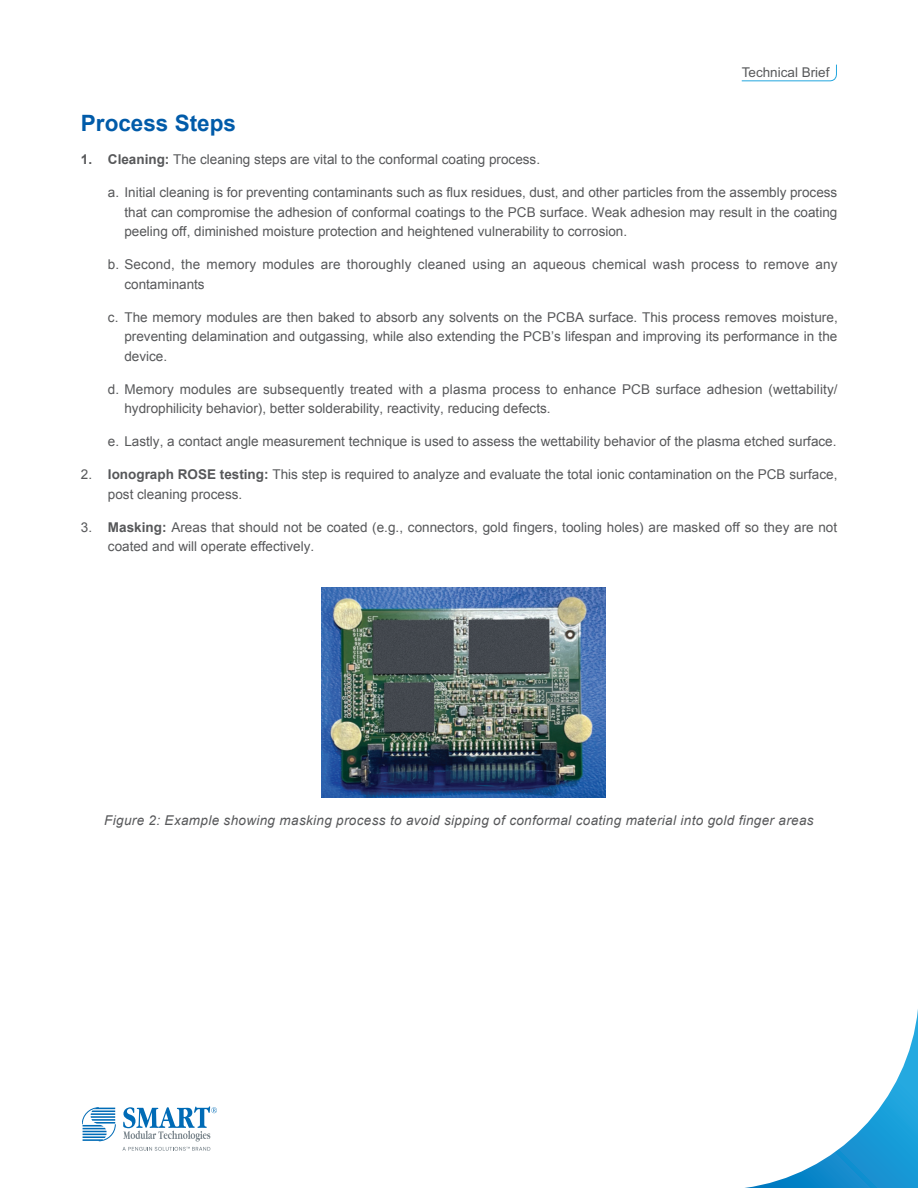
<style>
.page{position:relative;width:918px;height:1188px;background:#fff}
.page>*{position:absolute;margin:0;border:0;box-sizing:border-box;transform-origin:0 0}
.t1{font:700 22.5px "Arial";color:#015ba9}
.t2{font:13.5px/19.5px "Arial";color:#57585a}
.t3{font:italic 13.5px "Arial";letter-spacing:.025em;color:#57585a}
.t4{font:13.5px "Arial";color:#58595b}
.s1{font-weight:700}
</style>
<div class="page">
<svg style="left:745px;top:1009px;width:173px;height:179px"></svg>
<img style="left:321px;top:588px;width:284px;height:209px">
<svg style="left:742px;top:65px;width:95px;height:17px"></svg>
<svg style="left:82px;top:1107px;width:34px;height:34px"></svg>
<svg style="left:122px;top:1106px;width:95px;height:45px"></svg>
<p class="t4" style="left:742px;top:64px;width:89px">Technical Brief</p>
<h1 class="t1" style="left:81px;top:108px;width:157px">Process Steps</h1>
<p class="t2" style="left:81px;top:150px;width:461px"><span class="s1">1. Cleaning:</span> The cleaning steps are vital to the conformal coating process.</p>
<p class="t2" style="left:124px;top:183px;width:714px;text-align:justify;text-indent:-16px">a. Initial cleaning is for preventing contaminants such as flux residues, dust, and other particles from the assembly process that can compromise the adhesion of conformal coatings to the PCB surface. Weak adhesion may result in the coating peeling off, diminished moisture protection and heightened vulnerability to corrosion.</p>
<p class="t2" style="left:124px;top:255px;width:715px;text-indent:-16px">b. Second, the memory modules are thoroughly cleaned using an aqueous chemical wash process to remove any contaminants</p>
<p class="t2" style="left:124px;top:307px;width:715px;text-align:justify;text-indent:-16px">c. The memory modules are then baked to absorb any solvents on the PCBA surface. This process removes moisture, preventing delamination and outgassing, while also extending the PCB’s lifespan and improving its performance in the device.</p>
<p class="t2" style="left:124px;top:379px;width:715px;text-indent:-16px">d. Memory modules are subsequently treated with a plasma process to enhance PCB surface adhesion (wettability/ hydrophilicity behavior), better solderability, reactivity, reducing defects.</p>
<p class="t2" style="left:108px;top:432px;width:730px">e. Lastly, a contact angle measurement technique is used to assess the wettability behavior of the plasma etched surface.</p>
<p class="t2" style="left:108px;top:465px;width:731px;text-indent:-27px">2. <span class="s1">Ionograph ROSE testing:</span> This step is required to analyze and evaluate the total ionic contamination on the PCB surface, post cleaning process.</p>
<p class="t2" style="left:108px;top:517px;width:731px;text-indent:-27px">3. <span class="s1">Masking:</span> Areas that should not be coated (e.g., connectors, gold fingers, tooling holes) are masked off so they are not coated and will operate effectively.</p>
<p class="t3" style="left:104px;top:812px;width:711px">Figure 2: Example showing masking process to avoid sipping of conformal coating material into gold finger areas</p>
</div>
